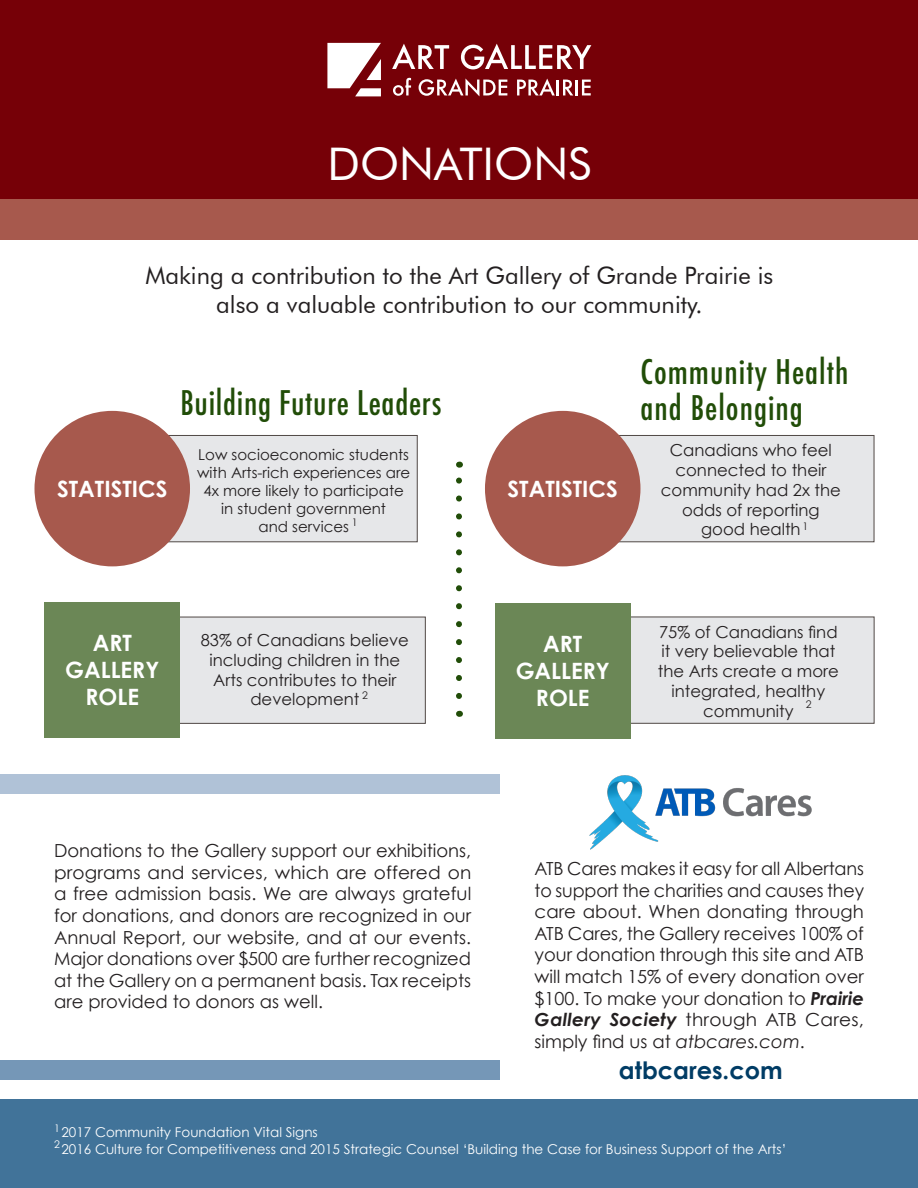
<style>
.page{position:relative;width:918px;height:1188px;background:#fff}
.page>*{position:absolute;margin:0;border:0;box-sizing:border-box;transform-origin:0 0}
.t1{font:45px "Futura BT";color:#fff}
.t2{font:500 condensed 33px "Futura";letter-spacing:.03em;color:#214d08}
.t3{font:24px/28.8px "Futura BT";color:#231f20;text-align:center}
.t4{font:700 24px "Century Gothic";color:#003c65}
.t5{font:700 22.5px "Century Gothic";color:#fff}
.t6{font:18px/21.6px "Century Gothic";color:#231f20;text-align:justify}
.t7{font:16.5px/19.8px "Century Gothic";color:#231f20;text-align:center}
.t8{font:15px/18px "Century Gothic";color:#231f20;text-align:center}
.t9{font:13.5px "Century Gothic";color:#fff}
.t10{font:10.5px "Century Gothic";color:#231f20}
.t11{font:10.5px "Century Gothic";color:#fff}
.s1{font-weight:700;font-style:italic}
.s2{font-style:italic}
</style>
<div class="page">
<div style="left:0;top:1099px;width:918px;height:89px;background:#417399"></div>
<div style="left:0;top:0;width:918px;height:200px;background:#760007"></div>
<div style="left:0;top:200px;width:918px;height:40px;background:#a7594d"></div>
<img style="left:589px;top:775px;width:223px;height:75px">
<div style="left:167px;top:435px;width:251px;height:107px;background:#e6e7e9;border:1px solid #504845"></div>
<div style="left:34px;top:411px;width:156px;height:155px;background:#a7594d;border-radius:50%"></div>
<div style="left:167px;top:617px;width:259px;height:107px;background:#e6e7e9;border:1px solid #504845"></div>
<div style="left:612px;top:435px;width:262px;height:107px;background:#e6e7e9;border:1px solid #504845"></div>
<div style="left:44px;top:602px;width:136px;height:136px;background:#6b8756"></div>
<svg style="left:456px;top:477px;width:6px;height:219px"></svg>
<div style="left:624px;top:617px;width:250px;height:107px;background:#e6e7e9;border:1px solid #504845"></div>
<div style="left:495px;top:603px;width:136px;height:136px;background:#6b8756"></div>
<svg style="left:392px;top:44px;width:57px;height:25px"></svg>
<svg style="left:461px;top:44px;width:130px;height:25px"></svg>
<svg style="left:393px;top:78px;width:18px;height:18px"></svg>
<svg style="left:419px;top:78px;width:88px;height:18px"></svg>
<svg style="left:517px;top:79px;width:74px;height:16px"></svg>
<svg style="left:327px;top:43px;width:54px;height:53px"></svg>
<div style="left:485px;top:411px;width:155px;height:155px;background:#a7594d;border-radius:50%"></div>
<div style="left:0;top:1060px;width:500px;height:19px;background:#7597b7"></div>
<div style="left:0;top:774px;width:500px;height:19px;background:#b0c2d7"></div>
<p class="t1" style="left:327px;top:137px;width:265px">DONATIONS</p>
<p class="t3" style="left:145px;top:261px;width:630px">Making a contribution to the Art Gallery of Grande Prairie is also a valuable contribution to our community.</p>
<p class="t5" style="left:57px;top:475px;width:112px">STATISTICS</p>
<p class="t2" style="left:180px;top:382px;width:263px">Building Future Leaders</p>
<p class="t8" style="left:197px;top:445px;width:215px">Low socioeconomic students with Arts-rich experiences are<br>4x more likely to participate in student government</p>
<p class="t8" style="left:258px;top:517px;width:92px">and services</p>
<p class="t10" style="left:352px;top:516px;width:7px">1</p>
<p class="t5" style="left:508px;top:475px;width:112px">STATISTICS</p>
<p class="t2" style="left:640px;top:351px;width:210px">Community Health</p>
<p class="t2" style="left:640px;top:387px;width:164px">and Belonging</p>
<p class="t7" style="left:661px;top:440px;width:182px">Canadians who feel connected to their community had 2x the odds of reporting</p>
<p class="t7" style="left:701px;top:519px;width:101px">good health</p>
<p class="t10" style="left:802px;top:520px;width:7px">1</p>
<p class="t5" style="left:93px;top:629px;width:41px">ART</p>
<p class="t5" style="left:65px;top:656px;width:96px">GALLERY</p>
<p class="t5" style="left:85px;top:683px;width:55px">ROLE</p>
<p class="t7" style="left:201px;top:630px;width:210px">83% of Canadians believe including children in the<br>Arts contributes to their development</p>
<p class="t7" style="left:658px;top:622px;width:182px">75% of Canadians find it very believable that the Arts create a more integrated, healthy community</p>
<p class="t5" style="left:543px;top:629px;width:41px">ART</p>
<p class="t5" style="left:516px;top:656px;width:96px">GALLERY</p>
<p class="t5" style="left:536px;top:683px;width:55px">ROLE</p>
<p class="t10" style="left:362px;top:689px;width:7px">2</p>
<p class="t10" style="left:806px;top:698px;width:7px">2</p>
<p class="t6" style="left:54px;top:840px;width:419px">Donations to the Gallery support our exhibitions, programs and services, which are offered on a free admission basis. We are always grateful for donations, and donors are recognized in our Annual Report, our website, and at our events.<br>Major donations over $500 are further recognized at the Gallery on a permanent basis. Tax receipts are provided to donors as well.</p>
<p class="t6" style="left:535px;top:857px;width:331px">ATB Cares makes it easy for all Albertans to support the charities and causes they care about. When donating through ATB Cares, the Gallery receives 100% of your donation through this site and ATB will match 15% of every donation over $100. To make your donation to <span class="s1">Prairie Gallery Society</span> through ATB Cares, simply find us at <span class="s2">atbcares.com</span>.</p>
<p class="t4" style="left:619px;top:1055px;width:165px">atbcares.com</p>
<p class="t11" style="left:54px;top:1122px;width:7px">1</p>
<p class="t11" style="left:54px;top:1138px;width:7px">2</p>
<p class="t9" style="left:61px;top:1124px;width:258px">2017 Community Foundation Vital Signs</p>
<p class="t9" style="left:61px;top:1140px;width:726px">2016 Culture for Competitiveness and 2015 Strategic Counsel ‘Building the Case for Business Support of the Arts’</p>
</div>
